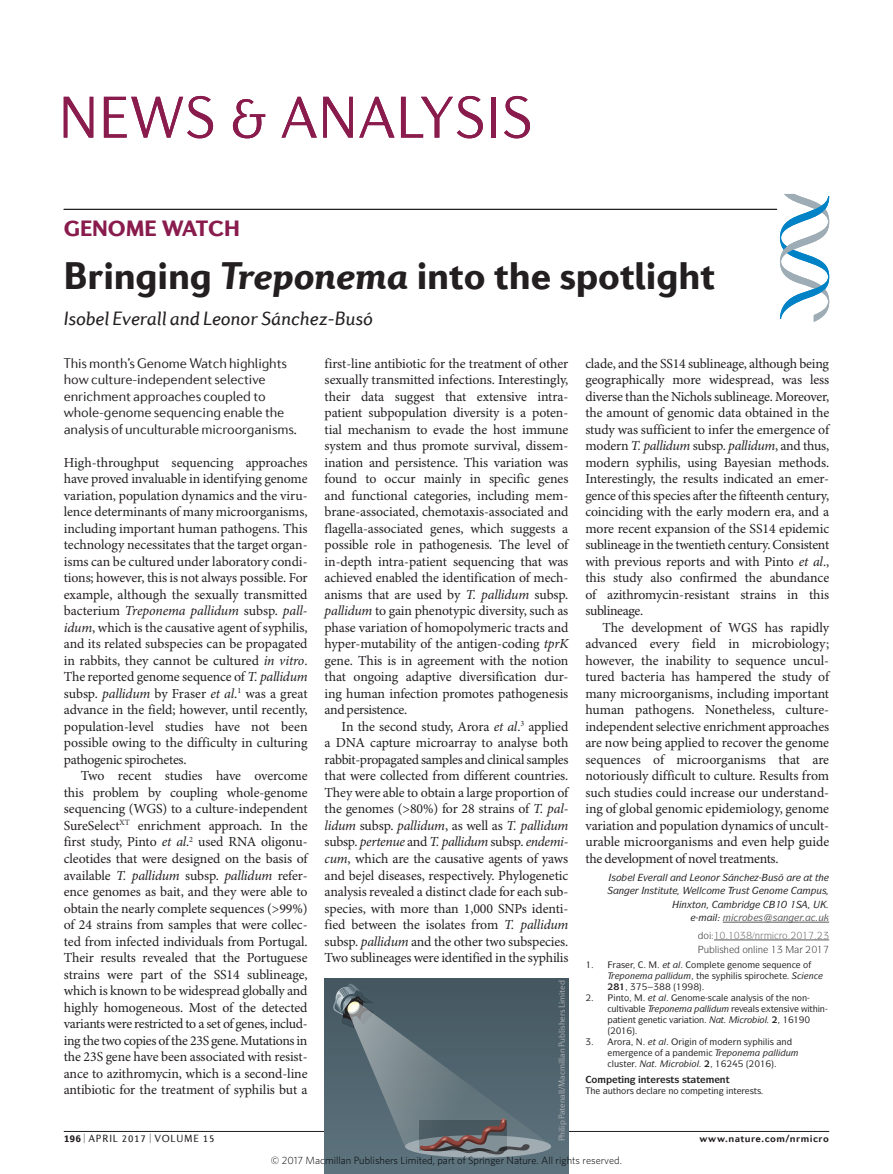
<style>
.page{position:relative;width:893px;height:1174px;background:#fff}
.page>*{position:absolute;margin:0;border:0;box-sizing:border-box;transform-origin:0 0}
.t1{font:300 60px "Diverda Sans Com";color:#891c4d}
.Title{font:900 39px "Diverda Sans Com";letter-spacing:-.005em;color:#231f20}
.Strapline_CAPS{font:900 22.5px "Diverda Sans Com";letter-spacing:-.005em;color:#891c4d}
.Author{font:italic 19.5px "Diverda Sans Com";letter-spacing:-.005em;color:#231f20}
.Abstract{font:300 14.25px/16.5px "Diverda Sans Com";letter-spacing:-.01em;color:#231f20}
.Body_text{font:13.8px/16.5px "Minion Pro";letter-spacing:-.015em;color:#231f20;text-align:justify}
.Body_first{font:13.8px/16.5px "Minion Pro";letter-spacing:-.01em;color:#231f20;text-align:justify}
.t2{font:300 10.5px "Whitney";color:#000}
.Footer{font:10.5px "Diverda Sans Com";letter-spacing:.075em;color:#231f20;scale:.5 1}
.Footer-2{font:700 10.5px "Diverda Sans Com";letter-spacing:.045em;color:#231f20}
.Address{font:italic 500 9.75px "ITC Symbol Std";color:#231f20}
.Smallprint_head{font:700 9.75px "ITC Symbol Std";color:#231f20}
.DOI_AOP_line{font:9.75px "ITC Symbol Std";color:#231f20}
.Address-2{font:italic 500 9.75px "ITC Symbol Std";color:#57585a}
.REFS{font:500 9px "ITC Symbol Std";color:#231f20}
.Credit_line{font:300 9px "Diverda Sans Com";letter-spacing:-.01em;color:#b2b3b7}
.REFS-2{font:italic 500 9px "ITC Symbol Std";color:#231f20}
.Smallprint_text{font:500 9px "ITC Symbol Std";color:#231f20}
.s1{font-style:italic}
.s2{font-weight:900}
</style>
<div class="page">
<hr style="left:64px;top:1131px;width:765px;height:1px;background:#231f20">
<div style="left:325px;top:978px;width:243px;height:196px;background:linear-gradient(to bottom,#445760,#5e747f)"></div>
<div style="left:405px;top:1135px;width:146px;height:22px;background:#a1adb3;border-radius:50%"></div>
<svg style="left:333px;top:983px;width:217px;height:171px;background:#5b6c74"></svg>
<hr style="left:714px;top:939px;width:115px;height:1px;background:#57585a">
<hr style="left:64px;top:209px;width:713px;height:1px;background:#231f20">
<svg style="left:780px;top:194px;width:49px;height:128px"></svg>
<svg style="left:722px;top:921px;width:107px;height:2px"></svg>
<h1 class="t1" style="left:58px;top:83px;width:476px">NEWS &amp; ANALYSIS</h1>
<p class="Strapline_CAPS" style="left:64px;top:215px;width:178px">GENOME WATCH</p>
<p class="Title" style="left:64px;top:252px;width:653px">Bringing <span class="s1">Treponema</span> into the spotlight</p>
<p class="Author" style="left:64px;top:307px;width:311px">Isobel Everall and Leonor Sánchez-Busó</p>
<p class="Abstract" style="left:64px;top:355px;width:234px">This month’s Genome Watch highlights how culture-independent selective enrichment approaches coupled to whole-genome sequencing enable the analysis of unculturable microorganisms.</p>
<p class="Body_first" style="left:64px;top:455px;width:245px">High-throughput sequencing approaches have proved invaluable in identifying genome variation, population dynamics and the viru&shy;lence determinants of many microorganisms, including important human pathogens. This technology necessitates that the target organ&shy;isms can be cultured under laboratory condi&shy;tions; however, this is not always possible. For example, although the sexually transmitted bacterium <span class="s1">Treponema pallidum</span> subsp. <span class="s1">pall&shy;idum</span>, which is the causative agent of syphilis, and its related subspecies can be propagated in rabbits, they cannot be cultured <span class="s1">in vitro</span>.<br>The reported genome sequence of <span class="s1">T. pallidum </span>subsp. <span class="s1">pallidum</span> by Fraser <span class="s1">et al</span>.<sup>1</sup> was a great advance in the field; however, until recently, population-level studies have not been possible owing to the difficulty in culturing pathogenic spirochetes.</p>
<p class="Body_text" style="left:64px;top:768px;width:245px;text-indent:17px">Two recent studies have overcome this problem by coupling whole-genome sequencing (WGS) to a culture-independent SureSelect<sup>XT</sup> enrichment approach. In the first study, Pinto <span class="s1">et al</span>.<sup>2</sup> used RNA oligonu&shy;cleotides that were designed on the basis of available <span class="s1">T. pallidum</span> subsp. <span class="s1">pallidum</span> refer&shy;ence genomes as bait, and they were able to obtain the nearly complete sequences (&gt;99%) of 24 strains from samples that were collec&shy;ted from infected individuals from Portugal.<br>Their results revealed that the Portuguese strains were part of the SS14 sublineage, which is known to be widespread globally and highly homogeneous. Most of the detected variants were restricted to a set of genes, includ&shy;ing the two copies of the 23S gene. Mutations in the 23S gene have been associated with resist&shy;ance to azithromycin, which is a second-line antibiotic for the treatment of syphilis but a</p>
<p class="Body_text" style="left:325px;top:356px;width:245px">first-line antibiotic for the treatment of other sexually transmitted infections. Interestingly, their data suggest that extensive intra&shy;patient subpopulation diversity is a poten&shy;tial mechanism to evade the host immune system and thus promote survival, dissem&shy;ination and persistence. This variation was found to occur mainly in specific genes and functional categories, including mem&shy;brane-associated, chemotaxis-associated and flagella-associated genes, which suggests a possible role in pathogenesis. The level of in-depth intra-patient sequencing that was achieved enabled the identification of mech&shy;anisms that are used by <span class="s1">T. pallidum</span> subsp. <span class="s1">pallidum</span> to gain phenotypic diversity, such as phase variation of homopolymeric tracts and hyper-mutability of the antigen-coding <span class="s1">tprK </span>gene. This is in agreement with the notion that ongoing adaptive diversification dur&shy;ing human infection promotes pathogenesis and persistence.</p>
<p class="Body_text" style="left:325px;top:719px;width:245px;text-indent:17px">In the second study, Arora <span class="s1">et al</span>.<sup>3</sup> applied a DNA capture microarray to analyse both rabbit-propagated samples and clinical samples that were collected from different countries.<br>They were able to obtain a large proportion of the genomes (&gt;80%) for 28 strains of <span class="s1">T. pal&shy;lidum</span> subsp. <span class="s1">pallidum</span>, as well as <span class="s1">T. pallidum </span>subsp. <span class="s1">pertenue</span> and <span class="s1">T. pallidum</span> subsp. <span class="s1">endemi&shy;cum</span>, which are the causative agents of yaws and bejel diseases, respectively. Phylogenetic analysis revealed a distinct clade for each sub&shy;species, with more than 1,000 SNPs identi&shy;fied between the isolates from <span class="s1">T. pallidum </span>subsp. <span class="s1">pallidum</span> and the other two subspecies.<br>Two sublineages were identified in the syphilis</p>
<p class="Body_text" style="left:585px;top:356px;width:245px">clade, and the SS14 sublineage, although being geographically more widespread, was less diverse than the Nichols sublineage. Moreover, the amount of genomic data obtained in the study was sufficient to infer the emergence of modern <span class="s1">T. pallidum</span> subsp. <span class="s1">pallidum</span>, and thus, modern syphilis, using Bayesian methods.<br>Interestingly, the results indicated an emer&shy;gence of this species after the fifteenth century, coinciding with the early modern era, and a more recent expansion of the SS14 epidemic sublineage in the twentieth century. Consistent with previous reports and with Pinto <span class="s1">et al</span>., this study also confirmed the abundance of azithromycin-resistant strains in this sublineage.</p>
<p class="Body_text" style="left:585px;top:620px;width:245px;text-indent:17px">The development of WGS has rapidly advanced every field in microbiology; however, the inability to sequence uncul&shy;tured bacteria has hampered the study of many microorganisms, including important human pathogens. Nonetheless, culture&shy;independent selective enrichment approaches are now being applied to recover the genome sequences of microorganisms that are notoriously difficult to culture. Results from such studies could increase our understand&shy;ing of global genomic epidemiology, genome variation and population dynamics of uncult&shy;urable microorganisms and even help guide the development of novel treatments.</p>
<p class="Address" style="left:611px;top:871px;width:38px">▲□ ● ❖</p>
<p class="Address" style="left:663px;top:871px;width:20px">●● ■</p>
<p class="Address" style="left:700px;top:871px;width:18px">□■□</p>
<p class="Address" style="left:734px;top:871px;width:7px">■</p>
<p class="Address" style="left:619px;top:884px;width:55px">■ ■▲▼ ▼◆▼</p>
<p class="Address" style="left:697px;top:884px;width:17px">●● □</p>
<p class="Address" style="left:736px;top:884px;width:15px">◆▲▼</p>
<p class="Address" style="left:672px;top:898px;width:36px">★■ ▼□■</p>
<p class="Address" style="left:715px;top:911px;width:4px">●</p>
<p class="Address-2" style="left:742px;top:911px;width:48px">□▲▲■</p>
<p class="DOI_AOP_line" style="left:704px;top:943px;width:22px">◆ ●▲</p>
<p class="DOI_AOP_line" style="left:742px;top:943px;width:22px">□■● ■</p>
<p class="REFS-2" style="left:667px;top:958px;width:31px">▼ ● □</p>
<p class="REFS" style="left:762px;top:958px;width:31px">▲❑◆■</p>
<p class="REFS-2" style="left:666px;top:970px;width:19px">●● ◆</p>
<p class="REFS" style="left:733px;top:969px;width:33px">●▲ ▲ □</p>
<p class="REFS-2" style="left:809px;top:970px;width:7px">■</p>
<p class="REFS" style="left:616px;top:992px;width:15px">■▼□</p>
<p class="REFS" style="left:736px;top:992px;width:45px">■●▲▲ □ ▼</p>
<p class="REFS" style="left:792px;top:992px;width:17px">■□■</p>
<p class="REFS" style="left:611px;top:1003px;width:31px">◆●▼❖ ●</p>
<p class="REFS-2" style="left:704px;top:1003px;width:18px">●● ◆</p>
<p class="REFS" style="left:739px;top:1003px;width:22px">❖ ●▲</p>
<p class="REFS" style="left:771px;top:1003px;width:25px">▼ ■▲❖</p>
<p class="REFS" style="left:618px;top:1014px;width:20px">▼ ■▼</p>
<p class="REFS" style="left:648px;top:1014px;width:27px">■ ▼ ❖</p>
<p class="REFS" style="left:689px;top:1014px;width:17px">▼□■</p>
<p class="REFS-2" style="left:747px;top:1014px;width:21px">□ □●</p>
<p class="REFS" style="left:717px;top:1036px;width:32px">□ ■ ▲</p>
<p class="REFS" style="left:765px;top:1036px;width:23px">● ▲ ■</p>
<p class="REFS" style="left:683px;top:1047px;width:7px">■</p>
<p class="REFS-2" style="left:773px;top:1047px;width:19px">●● ◆</p>
<p class="REFS" style="left:612px;top:1058px;width:16px">●◆▲▼</p>
<p class="REFS-2" style="left:679px;top:1058px;width:22px">□ □●</p>
<p class="Smallprint_head" style="left:591px;top:1073px;width:61px">□ ▼■ ■▼</p>
<p class="Smallprint_head" style="left:666px;top:1073px;width:36px">▲▼▲ ▲▼ ▼</p>
<p class="Smallprint_text" style="left:608px;top:1085px;width:28px">◆▼ □▲</p>
<p class="Smallprint_text" style="left:650px;top:1085px;width:41px">● ■□ □</p>
<p class="Smallprint_text" style="left:708px;top:1085px;width:30px">▼■ ■▼</p>
<p class="Smallprint_text" style="left:750px;top:1085px;width:13px">▲▼▲</p>
<p class="Credit_line" style="left:557px;top:1141px;width:162px;rotate:-90deg">Philip Patenall/Macmillan Publishers Limited</p>
<p class="Footer" style="left:64px;top:1132px;width:303px"><span class="s2">196</span> | APRIL 2017 | VOLUME 15</p>
<p class="Footer-2" style="left:699px;top:1132px;width:131px">www.nature.com/nrmicro</p>
<p class="t2" style="left:271px;top:1153px;width:352px">© 2017 Macmillan Publishers Limited, part of Springer Nature. All rights reserved.</p>
</div>
